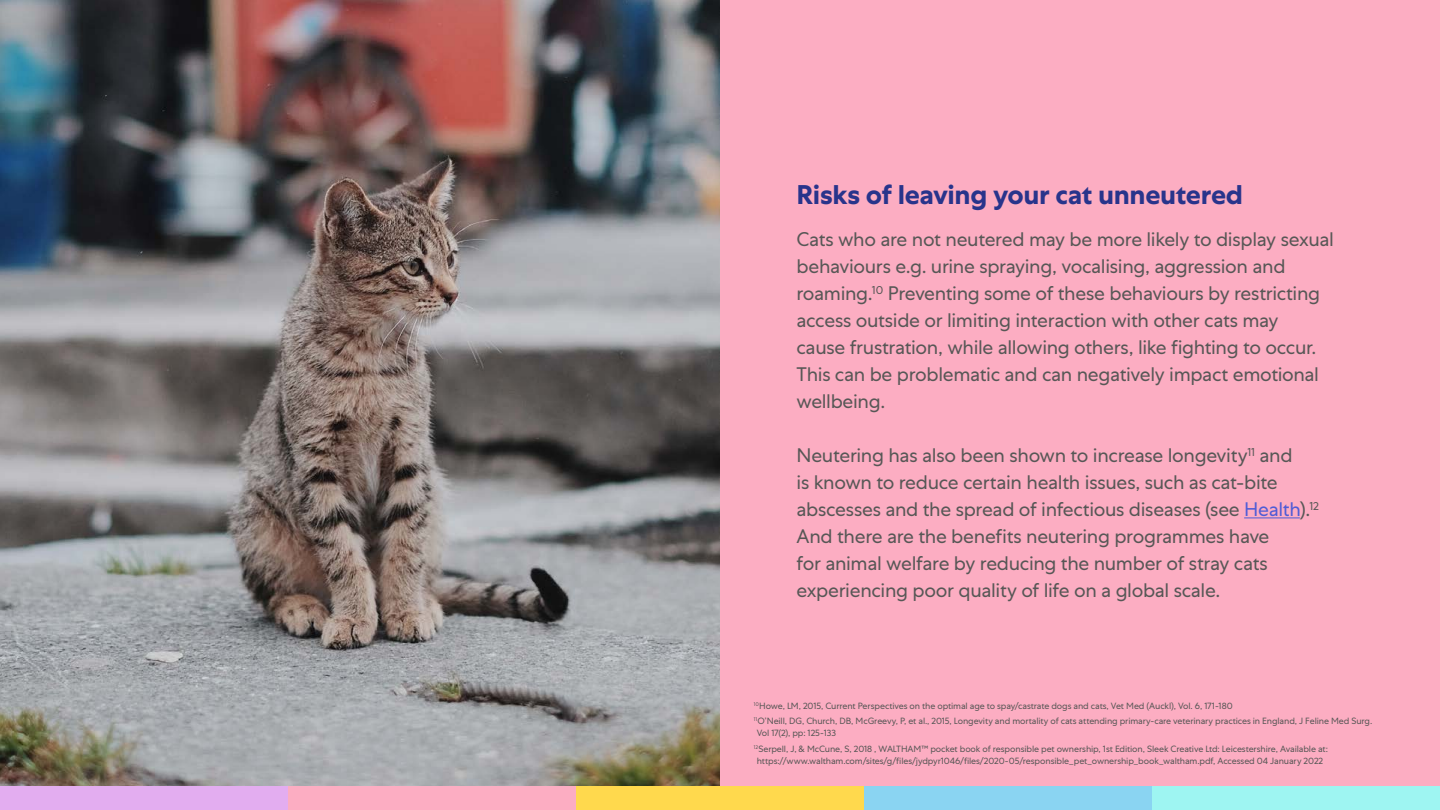
<style>
.page{position:relative;width:1440px;height:810px;background:#fcadc2}
.page>*{position:absolute;margin:0;border:0;box-sizing:border-box;transform-origin:0 0}
.t1{font:700 27px "Mars Centra";letter-spacing:-.015em;color:#28348b}
.t2{font:19.5px/27px "Mars Centra";letter-spacing:-.02em;color:#575756}
.t3{font:9px/15.8px "Mars Centra";letter-spacing:-.015em;color:#575756}
.s1{color:#4f5cd6}
</style>
<div class="page">
<hr style="left:1244px;top:517px;width:56px;height:1px;background:#4f5cd6">
<img style="left:0;top:0;width:720px;height:786px">
<div style="left:0;top:786px;width:288px;height:24px;background:#e3adf0"></div>
<div style="left:576px;top:786px;width:288px;height:24px;background:#ffd94d"></div>
<div style="left:864px;top:786px;width:288px;height:24px;background:#8ad4f2"></div>
<div style="left:1152px;top:786px;width:288px;height:24px;background:#9ef5f2"></div>
<h1 class="t1" style="left:796px;top:179px;width:448px">Risks of leaving your cat unneutered</h1>
<p class="t2" style="left:796px;top:226px;width:539px">Cats who are not neutered may be more likely to display sexual behaviours e.g. urine spraying, vocalising, aggression and roaming.<sup>10</sup> Preventing some of these behaviours by restricting access outside or limiting interaction with other cats may<br>cause frustration, while allowing others, like fighting to occur.<br>This can be problematic and can negatively impact emotional wellbeing.</p>
<p class="t2" style="left:796px;top:442px;width:524px">Neutering has also been shown to increase longevity<sup>11</sup> and<br>is known to reduce certain health issues, such as cat-bite abscesses and the spread of infectious diseases (see <span class="s1">Health</span>).<sup>12<br></sup>And there are the benefits neutering programmes have<br>for animal welfare by reducing the number of stray cats experiencing poor quality of life on a global scale.</p>
<p class="t3" style="left:754px;top:698px;width:620px"><sup>10</sup>Howe, LM, 2015, Current Perspectives on the optimal age to spay/castrate dogs and cats, Vet Med (Auckl), Vol. 6, 171-180<br><sup>11</sup>O’Neill, DG, Church, DB, McGreevy, P, et al., 2015, Longevity and mortality of cats attending primary-care veterinary practices in England, J Feline Med Surg.</p>
<p class="t3" style="left:754px;top:725px;width:576px;text-indent:3px">Vol 17(2), pp: 125-133<br><sup>12</sup>Serpell, J, &amp; McCune, S, 2018 , WALTHAM™ pocket book of responsible pet ownership, 1st Edition, Sleek Creative Ltd: Leicestershire, Available at:</p>
<p class="t3" style="left:757px;top:753px;width:568px">https://www.waltham.com/sites/g/files/jydpyr1046/files/2020-05/responsible_pet_ownership_book_waltham.pdf, Accessed 04 January 2022</p>
</div>
